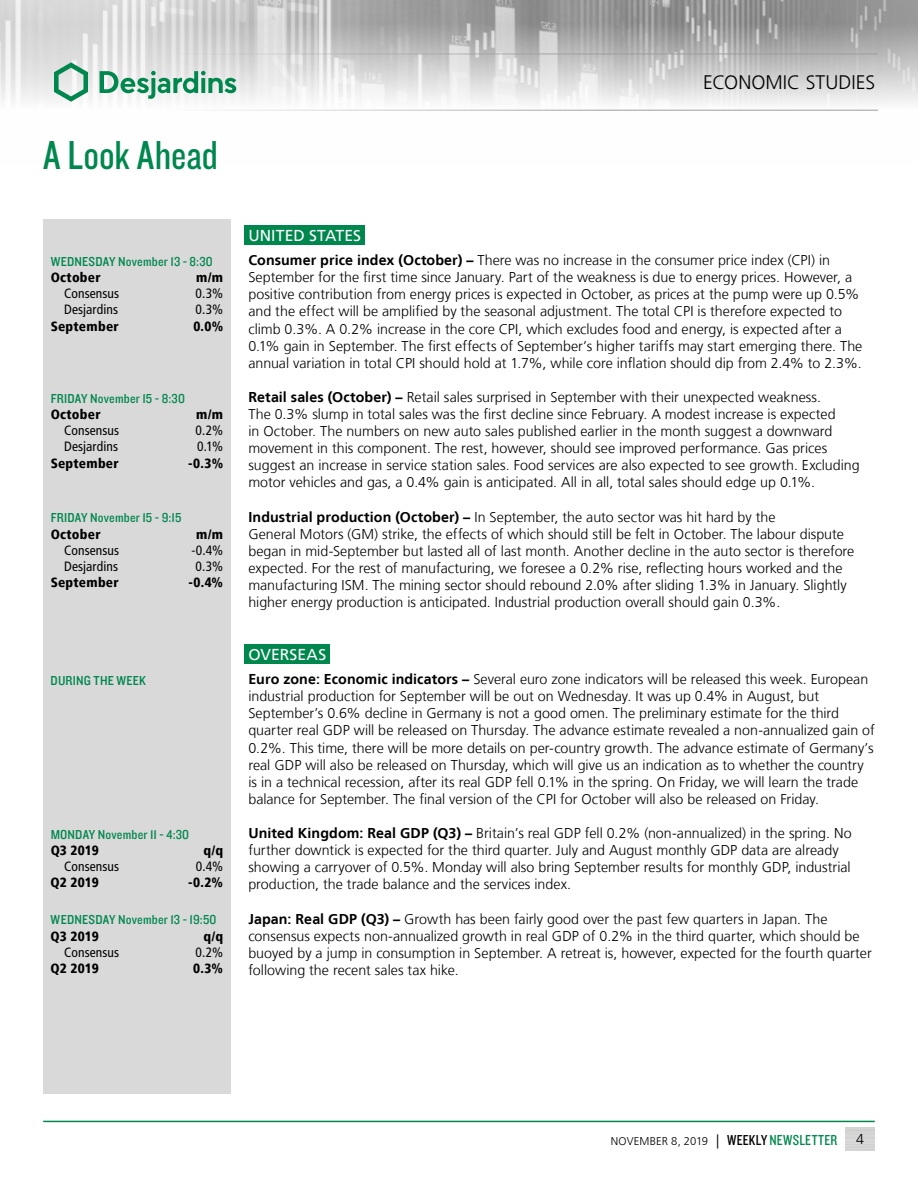
<style>
.page{position:relative;width:918px;height:1188px;background:#fff}
.page>*{position:absolute;margin:0;border:0;box-sizing:border-box;transform-origin:0 0}
.t1{font:42px "Knockout 29 Junior Ltweight";color:#00874e}
.t2{font:300 19.5px "Frutiger LT";letter-spacing:.005em;color:#000}
.t3{font:15.75px "Frutiger LT";letter-spacing:.005em;color:#fff}
.t4{font:300 14.25px/17.1px "Frutiger LT";color:#000}
.t5{font:13.5px "Knockout 30 Junior Welterwt";letter-spacing:.015em;color:#00874e}
.t6{font:900 condensed 13.5px "Frutiger LT";letter-spacing:.015em;color:#000}
.t7{font:condensed 13.5px "Frutiger LT";letter-spacing:.01em;color:#000}
.t8{font:300 11.25px "Frutiger LT";color:#000}
.s1{font-weight:700}
.s2{font-size:14.25px}
.s3{font-family:"Knockout 29 Junior Ltweight";font-weight:400;font-size:15px}
.s4{font-family:"Knockout 29 Junior Ltweight";font-weight:400;font-size:15px;color:#00874e}
</style>
<div class="page">
<img style="left:0;top:0;width:918px;height:110px">
<hr style="left:0;top:54px;width:878px;height:1px;background:#9d9d9c">
<hr style="left:0;top:110px;width:878px;height:1px;background:#9d9d9c">
<svg style="left:54px;top:62px;width:34px;height:40px"></svg>
<svg style="left:100px;top:71px;width:136px;height:28px"></svg>
<hr style="left:43px;top:1121px;width:832px;height:1px;background:#00874e">
<div style="left:43px;top:219px;width:188px;height:875px;background:#d9d9d9"></div>
<div style="left:244px;top:225px;width:121px;height:20px;background:#00874e"></div>
<div style="left:244px;top:644px;width:86px;height:20px;background:#00874e"></div>
<h1 class="t1" style="left:43px;top:128px;width:176px">A Look Ahead</h1>
<p class="t5" style="left:51px;top:252px;width:164px">WEDNESDAY November 13 - 8:30</p>
<p class="t6" style="left:51px;top:269px;width:52px">October</p>
<p class="t6" style="left:196px;top:269px;width:28px">m/m</p>
<p class="t7" style="left:64px;top:286px;width:57px">Consensus</p>
<p class="t7" style="left:196px;top:286px;width:29px">0.3%</p>
<p class="t7" style="left:64px;top:302px;width:55px">Desjardins</p>
<p class="t7" style="left:196px;top:302px;width:29px">0.3%</p>
<p class="t6" style="left:51px;top:318px;width:70px">September</p>
<p class="t6" style="left:193px;top:318px;width:31px">0.0%</p>
<p class="t5" style="left:51px;top:389px;width:136px">FRIDAY November 15 - 8:30</p>
<p class="t6" style="left:51px;top:406px;width:52px">October</p>
<p class="t6" style="left:196px;top:406px;width:28px">m/m</p>
<p class="t7" style="left:64px;top:423px;width:57px">Consensus</p>
<p class="t7" style="left:196px;top:423px;width:29px">0.2%</p>
<p class="t7" style="left:64px;top:439px;width:55px">Desjardins</p>
<p class="t7" style="left:197px;top:439px;width:27px">0.1%</p>
<p class="t6" style="left:51px;top:455px;width:70px">September</p>
<p class="t6" style="left:188px;top:455px;width:37px">-0.3%</p>
<p class="t5" style="left:51px;top:509px;width:132px">FRIDAY November 15 - 9:15</p>
<p class="t6" style="left:51px;top:526px;width:52px">October</p>
<p class="t6" style="left:196px;top:526px;width:28px">m/m</p>
<p class="t7" style="left:64px;top:542px;width:57px">Consensus</p>
<p class="t7" style="left:191px;top:542px;width:33px">-0.4%</p>
<p class="t7" style="left:64px;top:558px;width:55px">Desjardins</p>
<p class="t7" style="left:196px;top:558px;width:29px">0.3%</p>
<p class="t6" style="left:51px;top:574px;width:70px">September</p>
<p class="t6" style="left:188px;top:574px;width:36px">-0.4%</p>
<p class="t5" style="left:51px;top:671px;width:97px">DURING THE WEEK</p>
<p class="t5" style="left:51px;top:825px;width:140px">MONDAY November 11 - 4:30</p>
<p class="t6" style="left:51px;top:842px;width:50px">Q3 2019</p>
<p class="t6" style="left:203px;top:842px;width:21px">q/q</p>
<p class="t7" style="left:64px;top:859px;width:57px">Consensus</p>
<p class="t7" style="left:196px;top:859px;width:29px">0.4%</p>
<p class="t6" style="left:51px;top:875px;width:50px">Q2 2019</p>
<p class="t6" style="left:188px;top:875px;width:37px">-0.2%</p>
<p class="t5" style="left:51px;top:911px;width:167px">WEDNESDAY November 13 - 19:50</p>
<p class="t6" style="left:51px;top:928px;width:50px">Q3 2019</p>
<p class="t6" style="left:203px;top:928px;width:21px">q/q</p>
<p class="t7" style="left:64px;top:944px;width:57px">Consensus</p>
<p class="t7" style="left:196px;top:944px;width:29px">0.2%</p>
<p class="t6" style="left:51px;top:960px;width:50px">Q2 2019</p>
<p class="t6" style="left:193px;top:960px;width:31px">0.3%</p>
<h2 class="t2" style="left:703px;top:72px;width:174px">ECONOMIC STUDIES</h2>
<p class="t3" style="left:248px;top:227px;width:114px">UNITED STATES</p>
<p class="t4" style="left:248px;top:252px;width:616px"><span class="s1">Consumer price index (October) –</span> There was no increase in the consumer price index (CPI) in September for the first time since January. Part of the weakness is due to energy prices. However, a positive contribution from energy prices is expected in October, as prices at the pump were up 0.5% and the effect will be amplified by the seasonal adjustment. The total CPI is therefore expected to climb 0.3%. A 0.2% increase in the core CPI, which excludes food and energy, is expected after a 0.1% gain in September. The first effects of September’s higher tariffs may start emerging there. The annual variation in total CPI should hold at 1.7%, while core inflation should dip from 2.4% to 2.3%.</p>
<p class="t4" style="left:248px;top:389px;width:613px"><span class="s1">Retail sales (October) –</span> Retail sales surprised in September with their unexpected weakness.<br>The 0.3% slump in total sales was the first decline since February. A modest increase is expected<br>in October. The numbers on new auto sales published earlier in the month suggest a downward movement in this component. The rest, however, should see improved performance. Gas prices suggest an increase in service station sales. Food services are also expected to see growth. Excluding motor vehicles and gas, a 0.4% gain is anticipated. All in all, total sales should edge up 0.1%.</p>
<p class="t4" style="left:248px;top:508px;width:608px"><span class="s1">Industrial production (October) –</span> In September, the auto sector was hit hard by the<br>General Motors (GM) strike, the effects of which should still be felt in October. The labour dispute began in mid-September but lasted all of last month. Another decline in the auto sector is therefore expected. For the rest of manufacturing, we foresee a 0.2% rise, reflecting hours worked and the manufacturing ISM. The mining sector should rebound 2.0% after sliding 1.3% in January. Slightly higher energy production is anticipated. Industrial production overall should gain 0.3%.</p>
<p class="t3" style="left:248px;top:646px;width:79px">OVERSEAS</p>
<p class="t4" style="left:248px;top:671px;width:628px"><span class="s1">Euro zone: Economic indicators –</span> Several euro zone indicators will be released this week. European industrial production for September will be out on Wednesday. It was up 0.4% in August, but September’s 0.6% decline in Germany is not a good omen. The preliminary estimate for the third quarter real GDP will be released on Thursday. The advance estimate revealed a non-annualized gain of 0.2%. This time, there will be more details on per-country growth. The advance estimate of Germany’s real GDP will also be released on Thursday, which will give us an indication as to whether the country is in a technical recession, after its real GDP fell 0.1% in the spring. On Friday, we will learn the trade balance for September. The final version of the CPI for October will also be released on Friday.</p>
<p class="t4" style="left:248px;top:825px;width:605px"><span class="s1">United Kingdom: Real GDP (Q3) –</span> Britain’s real GDP fell 0.2% (non-annualized) in the spring. No further downtick is expected for the third quarter. July and August monthly GDP data are already showing a carryover of 0.5%. Monday will also bring September results for monthly GDP, industrial production, the trade balance and the services index.</p>
<p class="t4" style="left:248px;top:910px;width:625px"><span class="s1">Japan: Real GDP (Q3) –</span> Growth has been fairly good over the past few quarters in Japan. The consensus expects non-annualized growth in real GDP of 0.2% in the third quarter, which should be buoyed by a jump in consumption in September. A retreat is, however, expected for the fourth quarter following the recent sales tax hike.</p>
<p class="t8" style="left:611px;top:1135px;width:228px">NOVEMBER 8, 2019 <span class="s2">|</span> <span class="s3">WEEKLY</span> <span class="s4">NEWSLETTER</span></p>
<p class="t4" style="left:856px;top:1131px;width:9px">4</p>
</div>
